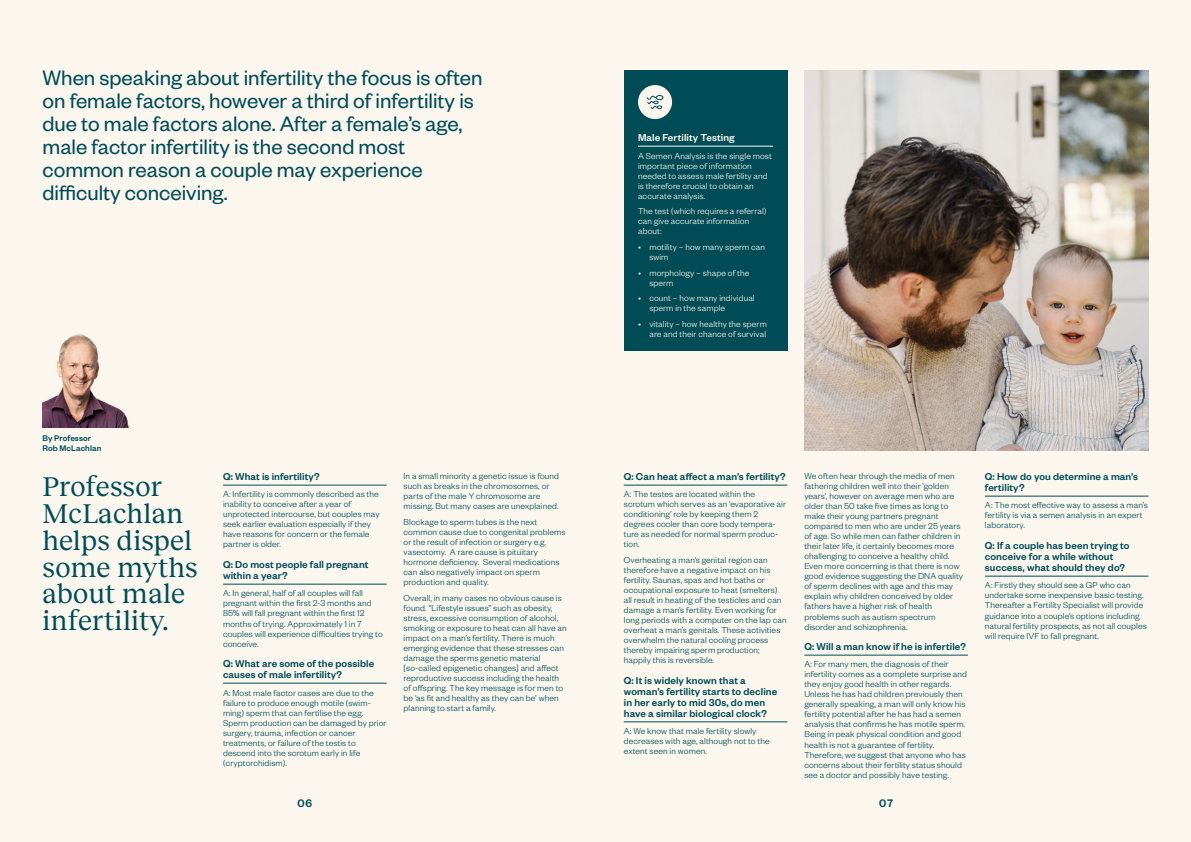
<style>
.page{position:relative;width:1191px;height:842px;background:#fff}
.page>*{position:absolute;margin:0;border:0;box-sizing:border-box;transform-origin:0 0}
.t1{font:28px/27px "Reckless";letter-spacing:.01em;color:#004c56}
.t2{font:23px/23px "Founders Grotesk";color:#004c56}
.t3{font:500 12px "Founders Grotesk";color:#004c56}
.t4{font:500 11px/11px "Founders Grotesk";letter-spacing:.01em;color:#004c56}
.t5{font:500 11px "Founders Grotesk";letter-spacing:.01em;color:#fbf7ef}
.t6{font:300 9.5px/10px "Founders Grotesk";letter-spacing:.01em;color:#004c56}
.t7{font:300 9.5px/10px "Founders Grotesk";letter-spacing:.01em;color:#fbf7ef}
.t8{font:500 9px/9.5px "Founders Grotesk";letter-spacing:.01em;color:#004c56}
</style>
<div class="page">
<div style="left:0;top:0;width:595px;height:842px;background:#fbf7ef"></div>
<div style="left:595px;top:0;width:596px;height:842px;background:#fbf7ef"></div>
<hr style="left:624px;top:485px;width:163px;height:1px;background:#004c56">
<hr style="left:624px;top:721px;width:163px;height:1px;background:#004c56">
<hr style="left:804px;top:655px;width:164px;height:1px;background:#004c56">
<hr style="left:985px;top:496px;width:163px;height:1px;background:#004c56">
<hr style="left:985px;top:576px;width:163px;height:1px;background:#004c56">
<hr style="left:223px;top:485px;width:163px;height:1px;background:#004c56">
<hr style="left:223px;top:584px;width:163px;height:1px;background:#004c56">
<hr style="left:223px;top:683px;width:163px;height:1px;background:#004c56">
<img style="left:43px;top:334px;width:86px;height:93px">
<div style="left:624px;top:71px;width:163px;height:280px;background:#004c56"></div>
<hr style="left:638px;top:146px;width:135px;height:1px;background:#fbf7ef">
<div style="left:638px;top:85px;width:34px;height:34px;background:#fbf7ef;border-radius:50%"></div>
<div style="left:655px;top:95px;width:8px;height:5px;border:1px solid #004c56;border-radius:50%"></div>
<svg style="left:646px;top:96px;width:16px;height:13px"></svg>
<img style="left:804px;top:71px;width:344px;height:380px">
<p class="t2" style="left:43px;top:65px;width:441px">When speaking about infertility the focus is often on female factors, however a third of infertility is due to male factors alone. After a female’s age, male factor infertility is the second most common reason a couple may experience difficulty conceiving.</p>
<p class="t5" style="left:638px;top:131px;width:98px">Male Fertility Testing</p>
<p class="t7" style="left:638px;top:150px;width:135px">A Semen Analysis is the single most important piece of information needed to assess male fertility and is therefore crucial to obtain an accurate analysis.</p>
<p class="t7" style="left:638px;top:206px;width:130px">The test (which requires a referral) can give accurate information about:</p>
<p class="t7" style="left:649px;top:241px;width:117px;text-indent:-11px">• motility – how many sperm can swim</p>
<p class="t7" style="left:649px;top:267px;width:101px;text-indent:-11px">• morphology – shape of the sperm</p>
<p class="t7" style="left:649px;top:293px;width:107px;text-indent:-11px">• count – how many individual sperm in the sample</p>
<p class="t7" style="left:638px;top:318px;width:130px;text-align:right">• vitality – how healthy the sperm are and their chance of survival</p>
<p class="t8" style="left:43px;top:433px;width:60px">By Professor<br>Rob McLachlan</p>
<h1 class="t1" style="left:43px;top:471px;width:157px">Professor<br>McLachlan helps dispel some myths about male infertility.</h1>
<p class="t4" style="left:223px;top:471px;width:98px">Q: What is infertility?</p>
<p class="t6" style="left:223px;top:489px;width:158px">A: Infertility is commonly described as the inability to conceive after a year of unprotected intercourse, but couples may seek earlier evaluation especially if they have reasons for concern or the female partner is older.</p>
<p class="t4" style="left:223px;top:559px;width:147px">Q: Do most people fall pregnant within a year?</p>
<p class="t6" style="left:223px;top:588px;width:161px">A: In general, half of all couples will fall pregnant within the first 2-3 months and 85% will fall pregnant within the first 12 months of trying. Approximately 1 in 7 couples will experience difficulties trying to conceive.</p>
<p class="t4" style="left:223px;top:658px;width:153px">Q: What are some of the possible causes of male infertility?</p>
<p class="t6" style="left:223px;top:687px;width:165px">A: Most male factor cases are due to the failure to produce enough motile (swim&shy;ming) sperm that can fertilise the egg.<br>Sperm production can be damaged by prior surgery, trauma, infection or cancer treatments, or failure of the testis to descend into the scrotum early in life (cryptorchidism).</p>
<p class="t6" style="left:403px;top:471px;width:157px">In a small minority a genetic issue is found such as breaks in the chromosomes, or parts of the male Y chromosome are missing. But many cases are unexplained.</p>
<p class="t6" style="left:403px;top:517px;width:163px">Blockage to sperm tubes is the next common cause due to congenital problems or the result of infection or surgery e.g. vasectomy. A rare cause is pituitary hormone deficiency. Several medications can also negatively impact on sperm production and quality.</p>
<p class="t6" style="left:403px;top:592px;width:165px">Overall, in many cases no obvious cause is found. “Lifestyle issues” such as obesity, stress, excessive consumption of alcohol, smoking or exposure to heat can all have an impact on a man’s fertility. There is much emerging evidence that these stresses can damage the sperms genetic material [so-called epigenetic changes] and affect reproductive success including the health of offspring. The key message is for men to be ‘as fit and healthy as they can be’ when planning to start a family.</p>
<p class="t4" style="left:624px;top:471px;width:163px">Q: Can heat affect a man’s fertility?</p>
<p class="t6" style="left:624px;top:489px;width:164px">A: The testes are located within the scrotum which serves as an ‘evaporative air conditioning’ role by keeping them 2 degrees cooler than core body tempera&shy;ture as needed for normal sperm produc&shy;tion.</p>
<p class="t6" style="left:624px;top:555px;width:164px">Overheating a man’s genital region can therefore have a negative impact on his fertility. Saunas, spas and hot baths or occupational exposure to heat (smelters) all result in heating of the testicles and can damage a man’s fertility. Even working for long periods with a computer on the lap can overheat a man’s genitals. These activities overwhelm the natural cooling process thereby impairing sperm production; happily this is reversible.</p>
<p class="t4" style="left:624px;top:674px;width:155px">Q: It is widely known that a woman’s fertility starts to decline in her early to mid 30s, do men have a similar biological clock?</p>
<p class="t6" style="left:624px;top:726px;width:147px">A: We know that male fertility slowly decreases with age, although not to the extent seen in women.</p>
<p class="t6" style="left:804px;top:471px;width:160px">We often hear through the media of men fathering children well into their ‘golden years’, however on average men who are older than 50 take five times as long to make their young partners pregnant compared to men who are under 25 years of age. So while men can father children in their later life, it certainly becomes more challenging to conceive a healthy child.<br>Even more concerning is that there is now good evidence suggesting the DNA quality of sperm declines with age and this may explain why children conceived by older fathers have a higher risk of health problems such as autism spectrum disorder and schizophrenia.</p>
<p class="t4" style="left:804px;top:641px;width:163px">Q: Will a man know if he is infertile?</p>
<p class="t6" style="left:804px;top:659px;width:164px">A: For many men, the diagnosis of their infertility comes as a complete surprise and they enjoy good health in other regards.<br>Unless he has had children previously then generally speaking, a man will only know his fertility potential after he has had a semen analysis that confirms he has motile sperm.<br>Being in peak physical condition and good health is not a guarantee of fertility.<br>Therefore, we suggest that anyone who has concerns about their fertility status should see a doctor and possibly have testing.</p>
<p class="t3" style="left:297px;top:796px;width:16px">06</p>
<p class="t3" style="left:879px;top:796px;width:15px">07</p>
<p class="t4" style="left:985px;top:471px;width:154px">Q: How do you determine a man’s fertility?</p>
<p class="t6" style="left:985px;top:500px;width:165px">A: The most effective way to assess a man’s fertility is via a semen analysis in an expert laboratory.</p>
<p class="t4" style="left:985px;top:540px;width:146px">Q: If a couple has been trying to conceive for a while without success, what should they do?</p>
<p class="t6" style="left:985px;top:580px;width:163px">A: Firstly they should see a GP who can undertake some inexpensive basic testing.<br>Thereafter a Fertility Specialist will provide guidance into a couple’s options including natural fertility prospects, as not all couples will require IVF to fall pregnant.</p>
</div>
